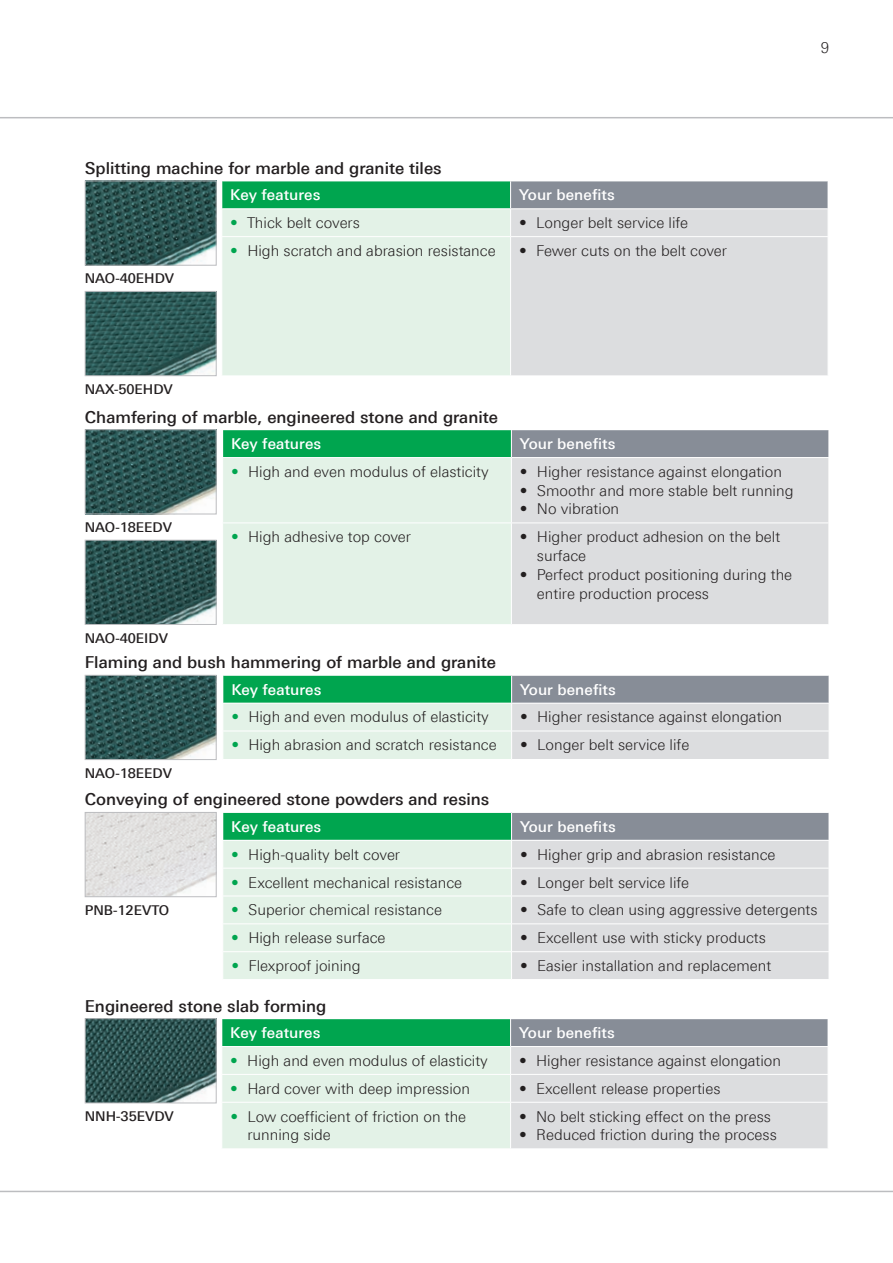
<style>
.page{position:relative;width:893px;height:1263px;background:#fff}
.page>*{position:absolute;margin:0;border:0;box-sizing:border-box;transform-origin:0 0}
.t1{font:500 16.5px "Linotype Univers 530";color:#231f20}
.t2{font:300 15px/18.8px "Linotype Univers 330";color:#231f20}
.t3{font:500 15px "Linotype Univers 530";color:#fff}
.t4{font:500 13.5px "Linotype Univers 530";color:#231f20}
.s1{color:#00a54f}
</style>
<div class="page">
<hr style="left:0;top:117px;width:893px;height:1px;background:#bcbdc0">
<hr style="left:0;top:1191px;width:893px;height:1px;background:#bcbdc0">
<img style="left:87px;top:293px;width:128px;height:81px">
<div style="left:85px;top:291px;width:132px;height:85px;border:1px solid #bcbdc0"></div>
<img style="left:87px;top:542px;width:128px;height:81px">
<div style="left:85px;top:540px;width:132px;height:85px;border:1px solid #bcbdc0"></div>
<div style="left:222px;top:181px;width:289px;height:28px;background:#00a54f"></div>
<div style="left:511px;top:181px;width:317px;height:28px;background:#878d97"></div>
<div style="left:222px;top:209px;width:288px;height:166px;background:#e3f2e7"></div>
<div style="left:511px;top:209px;width:317px;height:166px;background:#dcdddf"></div>
<hr style="left:221px;top:181px;width:290px;height:1px;background:#fff">
<hr style="left:511px;top:181px;width:317px;height:1px;background:#fff">
<hr style="left:221px;top:208px;width:290px;height:1px;background:#fff">
<hr style="left:511px;top:208px;width:317px;height:1px;background:#fff">
<svg style="left:510px;top:181px;width:1px;height:28px"></svg>
<hr style="left:221px;top:236px;width:290px;height:1px;background:#fff">
<hr style="left:511px;top:236px;width:317px;height:1px;background:#fff">
<div style="left:223px;top:430px;width:288px;height:28px;background:#00a54f"></div>
<div style="left:511px;top:430px;width:318px;height:28px;background:#878d97"></div>
<div style="left:223px;top:458px;width:288px;height:166px;background:#e3f2e7"></div>
<div style="left:512px;top:458px;width:316px;height:166px;background:#dcdddf"></div>
<svg style="left:511px;top:430px;width:1px;height:27px"></svg>
<svg style="left:828px;top:430px;width:1px;height:27px"></svg>
<hr style="left:222px;top:457px;width:289px;height:1px;background:#fff">
<hr style="left:511px;top:457px;width:318px;height:1px;background:#fff">
<hr style="left:222px;top:522px;width:289px;height:1px;background:#fff">
<hr style="left:511px;top:522px;width:318px;height:1px;background:#fff">
<svg style="left:223px;top:676px;width:606px;height:83px;background:#b0cec0"></svg>
<img style="left:87px;top:183px;width:128px;height:81px">
<div style="left:85px;top:181px;width:132px;height:85px;border:1px solid #bcbdc0"></div>
<img style="left:87px;top:431px;width:128px;height:81px">
<div style="left:85px;top:429px;width:132px;height:85px;border:1px solid #bcbdc0"></div>
<img style="left:87px;top:677px;width:128px;height:81px">
<div style="left:85px;top:675px;width:132px;height:85px;border:1px solid #bcbdc0"></div>
<svg style="left:223px;top:813px;width:606px;height:166px;background:#c7dbd1"></svg>
<svg style="left:222px;top:1019px;width:606px;height:129px;background:#c0d7cc"></svg>
<hr style="left:221px;top:1102px;width:290px;height:1px;background:#fff">
<hr style="left:511px;top:1102px;width:317px;height:1px;background:#fff">
<hr style="left:510px;top:1102px;width:1px;height:46px;background:#fff">
<img style="left:87px;top:814px;width:128px;height:81px">
<div style="left:85px;top:812px;width:132px;height:85px;border:1px solid #bcbdc0"></div>
<img style="left:87px;top:1020px;width:128px;height:81px">
<div style="left:85px;top:1018px;width:132px;height:85px;border:1px solid #bcbdc0"></div>
<p class="t2" style="left:821px;top:39px;width:10px">9</p>
<p class="t1" style="left:85px;top:158px;width:358px">Splitting machine for marble and granite tiles</p>
<p class="t4" style="left:85px;top:270px;width:91px">NAO-40EHDV</p>
<p class="t4" style="left:85px;top:381px;width:90px">NAX-50EHDV</p>
<p class="t3" style="left:230px;top:186px;width:92px">Key features</p>
<p class="t3" style="left:519px;top:186px;width:97px">Your benefits</p>
<p class="t2" style="left:230px;top:213px;width:131px"><span class="s1">•</span> Thick belt covers</p>
<p class="t2" style="left:519px;top:213px;width:171px">• Longer belt service life</p>
<p class="t2" style="left:230px;top:241px;width:267px"><span class="s1">•</span> High scratch and abrasion resistance</p>
<p class="t2" style="left:519px;top:241px;width:209px">• Fewer cuts on the belt cover</p>
<p class="t1" style="left:85px;top:407px;width:415px">Chamfering of marble, engineered stone and granite</p>
<p class="t4" style="left:85px;top:519px;width:89px">NAO-18EEDV</p>
<p class="t4" style="left:85px;top:630px;width:85px">NAO-40EIDV</p>
<p class="t3" style="left:231px;top:435px;width:92px">Key features</p>
<p class="t3" style="left:520px;top:435px;width:97px">Your benefits</p>
<p class="t2" style="left:231px;top:462px;width:259px"><span class="s1">•</span> High and even modulus of elasticity</p>
<p class="t2" style="left:520px;top:462px;width:264px">• Higher resistance against elongation</p>
<p class="t2" style="left:520px;top:481px;width:275px">• Smoothr and more stable belt running</p>
<p class="t2" style="left:520px;top:500px;width:101px">• No vibration</p>
<p class="t2" style="left:231px;top:527px;width:181px"><span class="s1">•</span> High adhesive top cover</p>
<p class="t2" style="left:537px;top:527px;width:245px;text-indent:-17px">• Higher product adhesion on the belt surface</p>
<p class="t2" style="left:537px;top:565px;width:257px;text-indent:-17px">• Perfect product positioning during the entire production process</p>
<p class="t1" style="left:85px;top:653px;width:413px">Flaming and bush hammering of marble and granite</p>
<p class="t3" style="left:231px;top:680px;width:92px">Key features</p>
<p class="t3" style="left:520px;top:680px;width:97px">Your benefits</p>
<p class="t2" style="left:231px;top:708px;width:259px"><span class="s1">•</span> High and even modulus of elasticity</p>
<p class="t2" style="left:520px;top:708px;width:264px">• Higher resistance against elongation</p>
<p class="t2" style="left:231px;top:735px;width:267px"><span class="s1">•</span> High abrasion and scratch resistance</p>
<p class="t2" style="left:520px;top:735px;width:171px">• Longer belt service life</p>
<p class="t1" style="left:85px;top:790px;width:406px">Conveying of engineered stone powders and resins</p>
<p class="t4" style="left:85px;top:765px;width:89px">NAO-18EEDV</p>
<p class="t4" style="left:85px;top:902px;width:86px">PNB-12EVTO</p>
<p class="t3" style="left:231px;top:818px;width:92px">Key features</p>
<p class="t3" style="left:520px;top:818px;width:97px">Your benefits</p>
<p class="t2" style="left:231px;top:845px;width:170px"><span class="s1">•</span> High-quality belt cover</p>
<p class="t2" style="left:520px;top:845px;width:257px">• Higher grip and abrasion resistance</p>
<p class="t2" style="left:231px;top:873px;width:232px"><span class="s1">•</span> Excellent mechanical resistance</p>
<p class="t2" style="left:520px;top:873px;width:171px">• Longer belt service life</p>
<p class="t2" style="left:231px;top:900px;width:212px"><span class="s1">•</span> Superior chemical resistance</p>
<p class="t2" style="left:520px;top:900px;width:299px">• Safe to clean using aggressive detergents</p>
<p class="t2" style="left:231px;top:928px;width:156px"><span class="s1">•</span> High release surface</p>
<p class="t2" style="left:520px;top:928px;width:247px">• Excellent use with sticky products</p>
<p class="t2" style="left:231px;top:956px;width:131px"><span class="s1">•</span> Flexproof joining</p>
<p class="t2" style="left:520px;top:956px;width:253px">• Easier installation and replacement</p>
<p class="t1" style="left:85px;top:996px;width:243px">Engineered stone slab forming</p>
<p class="t4" style="left:85px;top:1108px;width:91px">NNH-35EVDV</p>
<p class="t3" style="left:230px;top:1024px;width:92px">Key features</p>
<p class="t3" style="left:519px;top:1024px;width:97px">Your benefits</p>
<p class="t2" style="left:230px;top:1051px;width:259px"><span class="s1">•</span> High and even modulus of elasticity</p>
<p class="t2" style="left:519px;top:1051px;width:264px">• Higher resistance against elongation</p>
<p class="t2" style="left:230px;top:1079px;width:241px"><span class="s1">•</span> Hard cover with deep impression</p>
<p class="t2" style="left:519px;top:1079px;width:203px">• Excellent release properties</p>
<p class="t2" style="left:247px;top:1107px;width:220px;line-height:18px;text-indent:-17px"><span class="s1">•</span> Low coefficient of friction on the running side</p>
<p class="t2" style="left:519px;top:1107px;width:253px">• No belt sticking effect on the press</p>
<p class="t2" style="left:519px;top:1125px;width:259px">• Reduced friction during the process</p>
</div>
